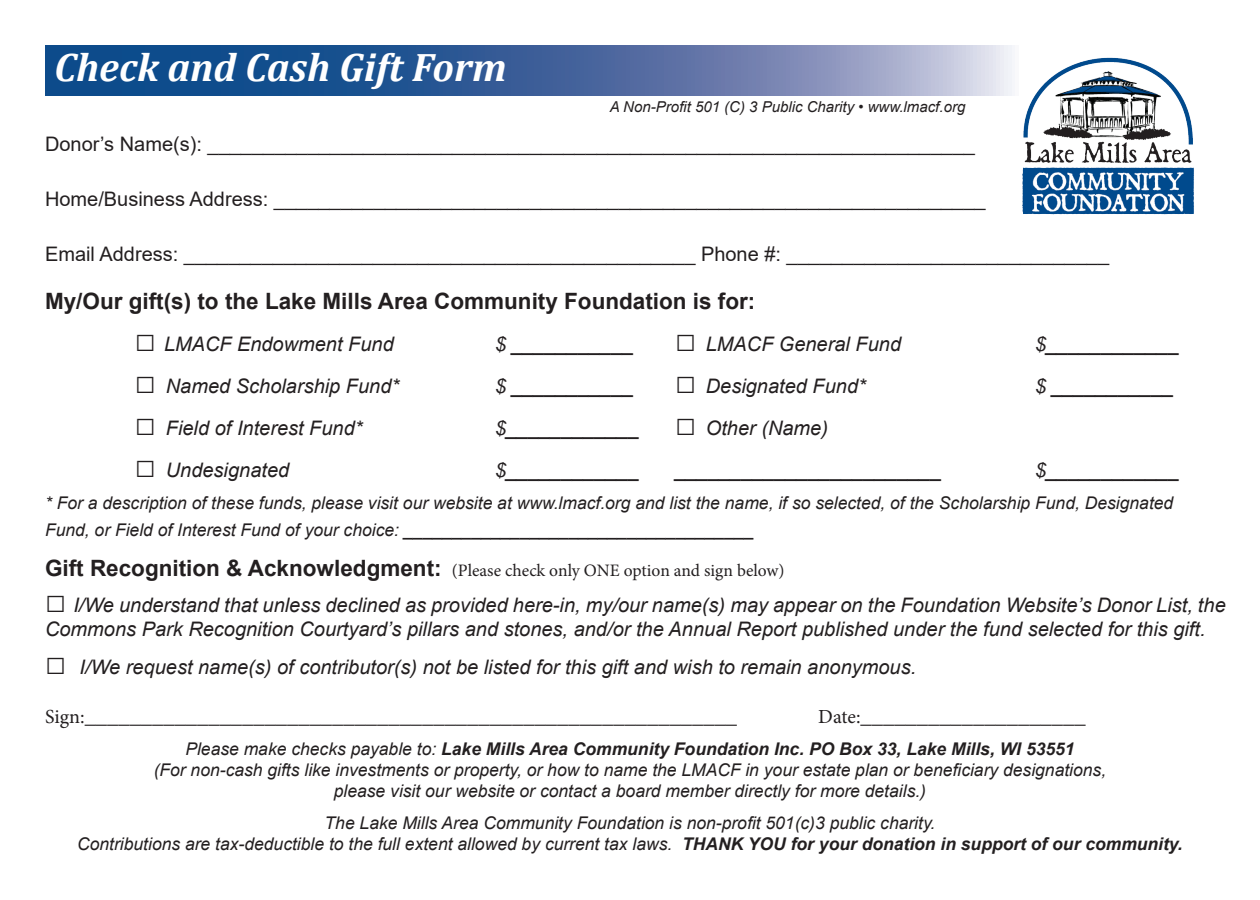
<style>
.page{position:relative;width:1260px;height:900px;background:#fff}
.page>*{position:absolute;margin:0;border:0;box-sizing:border-box;transform-origin:0 0}
.t1{font:italic 700 40px "Cambria";color:#fff}
.t2{font:22.5px "Minion Pro";color:#231f20}
.t3{font:700 22.5px "Arial";color:#231f20}
.t4{font:italic 20px/24px "Arial";color:#231f20}
.t5{font:20px "Arial";color:#231f20}
.t6{font:italic 17.5px/27px "Arial";color:#231f20}
.t7{font:italic 700 17.5px "Arial";color:#231f20}
.t8{font:17.5px "Minion Pro";letter-spacing:-.005em;color:#231f20}
.t9{font:italic 15px "Arial";color:#231f20}
.s1{font-size:35px}
.s2{font-family:"Arial";font-weight:700;font-size:22.5px}
.s3{font-size:20px}
.s4{font-weight:400}
.s5{font-weight:700}
</style>
<div class="page">
<img style="left:1008px;top:57px;width:186px;height:158px">
<svg style="left:45px;top:45px;width:974px;height:50px;background:#4e71a4"></svg>
<p class="t1" style="left:54px;top:39px;width:454px">Check and Cash Gift Form</p>
<p class="t9" style="left:610px;top:97px;width:357px">A Non-Profit 501 (C) 3 Public Charity • www.lmacf.org</p>
<p class="t5" style="left:45px;top:130px;width:931px">Donor’s Name(s): _____________________________________________________________________</p>
<p class="t5" style="left:45px;top:185px;width:942px">Home/Business Address: ________________________________________________________________</p>
<p class="t5" style="left:45px;top:240px;width:1066px">Email Address: ______________________________________________ Phone #: _____________________________</p>
<p class="t3" style="left:45px;top:285px;width:712px">My/Our gift(s) to the Lake Mills Area Community Foundation is for:</p>
<p class="t4" style="left:135px;top:332px;width:260px"><span class="s1">□</span> LMACF Endowment Fund</p>
<p class="t4" style="left:495px;top:332px;width:408px">$ ___________ <span class="s1">□</span> LMACF General Fund</p>
<p class="t4" style="left:1035px;top:332px;width:146px">$____________</p>
<p class="t4" style="left:135px;top:374px;width:266px"><span class="s1">□</span> Named Scholarship Fund*</p>
<p class="t4" style="left:495px;top:374px;width:372px">$ ___________ <span class="s1">□</span> Designated Fund*</p>
<p class="t4" style="left:1035px;top:374px;width:140px">$ ___________</p>
<p class="t4" style="left:135px;top:416px;width:229px"><span class="s1">□</span> Field of Interest Fund*</p>
<p class="t4" style="left:495px;top:416px;width:335px">$____________ <span class="s1">□</span> Other (Name)</p>
<p class="t4" style="left:135px;top:458px;width:156px"><span class="s1">□</span> Undesignated</p>
<p class="t4" style="left:495px;top:458px;width:146px">$____________</p>
<p class="t4" style="left:675px;top:458px;width:268px">________________________</p>
<p class="t4" style="left:1035px;top:458px;width:146px">$____________</p>
<p class="t6" style="left:45px;top:490px;width:1130px">* For a description of these funds, please visit our website at www.lmacf.org and list the name, if so selected, of the Scholarship Fund, Designated<br>Fund, or Field of Interest Fund of your choice: ____________________________________</p>
<p class="t8" style="left:45px;top:558px;width:741px"><span class="s2">Gift Recognition &amp; Acknowledgment:</span> (Please check only ONE option and sign below)</p>
<p class="t4" style="left:45px;top:593px;width:1182px"><span class="s1">□</span> I/We understand that unless declined as provided here-in, my/our name(s) may appear on the Foundation Website’s Donor List, the<br>Commons Park Recognition Courtyard’s pillars and stones, and/or the Annual Report published under the fund selected for this gift.</p>
<p class="t4" style="left:45px;top:655px;width:873px"><span class="s1">□</span> I/We request name(s) of contributor(s) not be listed for this gift and wish to remain anonymous.</p>
<p class="t2" style="left:45px;top:701px;width:694px"><span class="s3">Sign:</span>__________________________________________________________</p>
<p class="t2" style="left:818px;top:701px;width:269px"><span class="s3">Date:</span>____________________</p>
<p class="t7" style="left:185px;top:737px;width:891px"><span class="s4">Please make checks payable to:</span> Lake Mills Area Community Foundation Inc. PO Box 33, Lake Mills, WI 53551</p>
<p class="t6" style="left:154px;top:757px;width:954px">(For non-cash gifts like investments or property, or how to name the LMACF in your estate plan or beneficiary designations,</p>
<p class="t6" style="left:334px;top:778px;width:594px">please visit our website or contact a board member directly for more details.)</p>
<p class="t6" style="left:325px;top:810px;width:612px">The Lake Mills Area Community Foundation is non-profit 501(c)3 public charity.</p>
<p class="t6" style="left:77px;top:831px;width:1107px">Contributions are tax-deductible to the full extent allowed by current tax laws. <span class="s5">THANK YOU for your donation in support of our community.</span></p>
</div>
